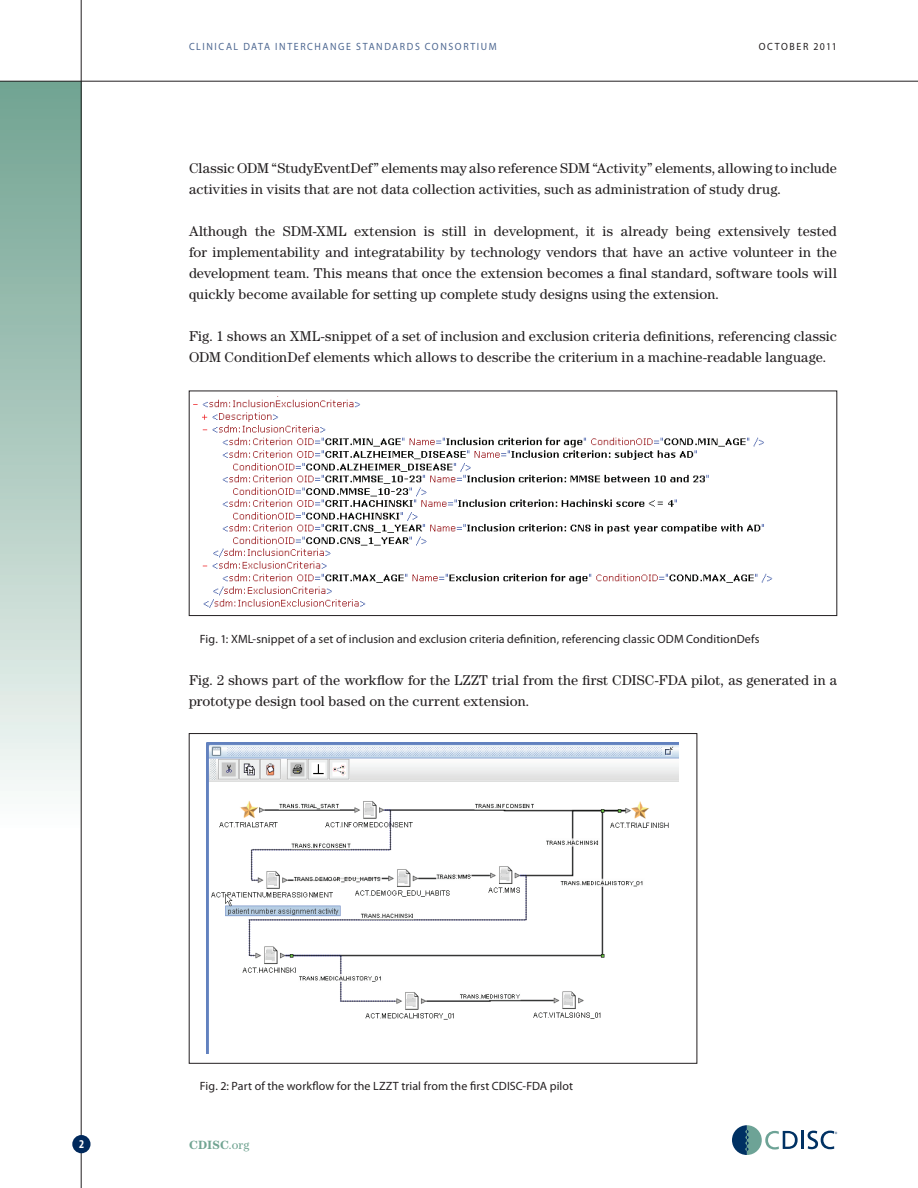
<style>
.page{position:relative;width:918px;height:1188px;background:#fff}
.page>*{position:absolute;margin:0;border:0;box-sizing:border-box;transform-origin:0 0}
.t1{font:14.25px/21px "Century";letter-spacing:.01em;color:#231f20}
.t2{font:12px "Myriad Pro";letter-spacing:.01em;color:#231f20}
.t3{font:700 12px "Century";letter-spacing:.01em;color:#71a492}
.t4{font:700 condensed 12px "Myriad Pro";color:#fff}
.t5{font:10.5px "Myriad Pro";letter-spacing:.165em;color:#4d6791;scale:.94 1}
.t6{font:10.5px "Myriad Pro";letter-spacing:.15em;color:#231f20;scale:.94 1}
.s1{font-weight:400}
</style>
<div class="page">
<div style="left:0;top:81px;width:81px;height:873px;background:linear-gradient(to bottom,#6ea18f,#fff)"></div>
<hr style="left:0;top:81px;width:918px;height:1px;background:#231f20">
<hr style="left:81px;top:0;width:1px;height:1188px;background:#231f20">
<div style="left:72px;top:1135px;width:19px;height:18px;background:#00295c;border-radius:50%"></div>
<hr style="left:801px;top:1131px;width:3px;height:18px;background:#003163">
<svg style="left:732px;top:1125px;width:66px;height:30px"></svg>
<svg style="left:808px;top:1131px;width:29px;height:18px"></svg>
<img style="left:188px;top:397px;width:585px;height:213px">
<img style="left:206px;top:743px;width:473px;height:311px">
<div style="left:189px;top:391px;width:648px;height:225px;border:1px solid #231f20"></div>
<p class="t5" style="left:189px;top:40px;width:329px">Clinic al Data Interchange Standards Consorti um</p>
<p class="t6" style="left:759px;top:40px;width:85px">Oc tober 2011</p>
<p class="t1" style="left:189px;top:158px;width:649px">Classic ODM “StudyEventDef” elements may also reference SDM “Activity” elements, allowing to include activities in visits that are not data collection activities, such as administration of study drug.</p>
<p class="t1" style="left:189px;top:221px;width:649px;text-align:justify">Although the SDM-XML extension is still in development, it is already being extensively tested for implementability and integratability by technology vendors that have an active volunteer in the development team. This means that once the extension becomes a final standard, software tools will quickly become available for setting up complete study designs using the extension.</p>
<p class="t1" style="left:189px;top:326px;width:649px">Fig. 1 shows an XML-snippet of a set of inclusion and exclusion criteria definitions, referencing classic<br>ODM ConditionDef elements which allows to describe the criterium in a machine-readable language.</p>
<p class="t2" style="left:200px;top:631px;width:561px">Fig. 1: XML-snippet of a set of inclusion and exclusion criteria definition, referencing classic ODM ConditionDefs</p>
<p class="t1" style="left:189px;top:669px;width:650px">Fig. 2 shows part of the workflow for the LZZT trial from the first CDISC-FDA pilot, as generated in a prototype design tool based on the current extension.</p>
<p class="t2" style="left:200px;top:1078px;width:375px">Fig. 2: Part of the workflow for the LZZT trial from the first CDISC-FDA pilot</p>
<p class="t4" style="left:79px;top:1137px;width:7px">2</p>
<p class="t3" style="left:189px;top:1138px;width:62px">CDISC<span class="s1">.org</span></p>
</div>
